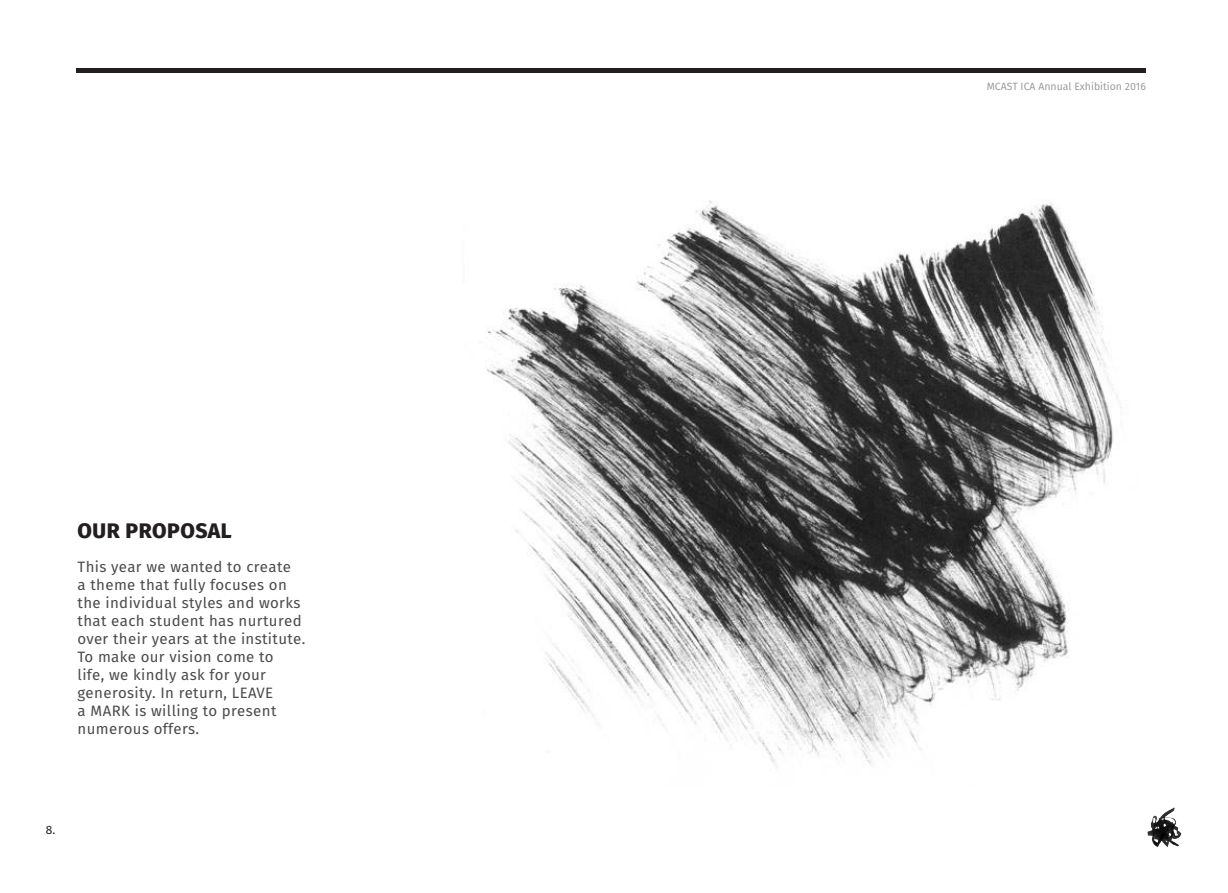
<style>
.page{position:relative;width:1228px;height:893px;background:#fff}
.page>*{position:absolute;margin:0;border:0;box-sizing:border-box;transform-origin:0 0}
.t1{font:800 21px "Fira Sans";letter-spacing:.025em;color:#231f20}
.t2{font:15px/18px "Fira Sans";letter-spacing:.025em;color:#4a4b4a}
.t3{font:12px "Fira Sans";color:#231f20}
.t4{font:10.5px "Fira Sans";color:#939598}
</style>
<div class="page">
<img style="left:1147px;top:807px;width:35px;height:40px">
<img style="left:487px;top:200px;width:635px;height:568px">
<div style="left:76px;top:68px;width:1069px;height:5px;background:#231f20"></div>
<p class="t1" style="left:78px;top:512px;width:155px">OUR PROPOSAL</p>
<p class="t2" style="left:78px;top:557px;width:229px">This year we wanted to create<br>a theme that fully focuses on the individual styles and works that each student has nurtured over their years at the institute.<br>To make our vision come to<br>life, we kindly ask for your generosity. In return, LEAVE<br>a MARK is willing to present numerous offers.</p>
<p class="t3" style="left:46px;top:821px;width:11px">8.</p>
<p class="t4" style="left:986px;top:79px;width:161px">MCAST ICA Annual Exhibition 2016</p>
</div>
